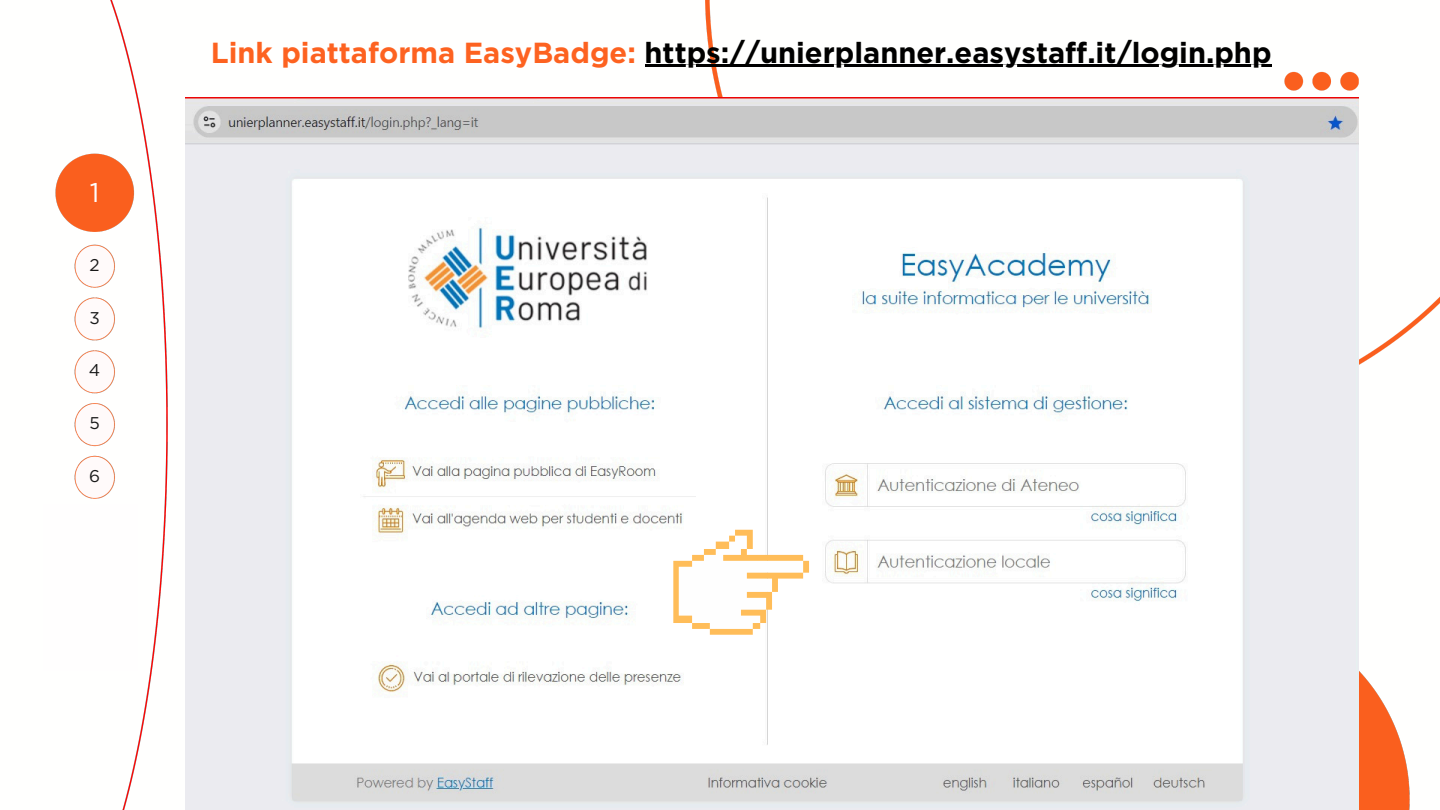
<style>
.page{position:relative;width:1440px;height:810px;background:#fff}
.page>*{position:absolute;margin:0;border:0;box-sizing:border-box;transform-origin:0 0}
.t1{font:700 29px "Gotham";color:#000}
.t2{font:27px "Gotham";color:#fffefe}
.t3{font:17px "Gotham";color:#191919}
.s1{color:#fd6220}
</style>
<div class="page">
<img style="left:55px;top:0;width:113px;height:810px">
<img style="left:1359px;top:671px;width:51px;height:139px">
<img style="left:701px;top:0;width:739px;height:365px">
<img style="left:186px;top:98px;width:1173px;height:712px">
<svg style="left:673px;top:530px;width:136px;height:105px"></svg>
<div style="left:44px;top:504px;width:94px;height:166px;background:#fffefe"></div>
<hr style="left:645px;top:65px;width:627px;height:2px;background:#000">
<p class="t2" style="left:90px;top:177px;width:11px">1</p>
<p class="t3" style="left:90px;top:255px;width:12px">2</p>
<p class="t3" style="left:89px;top:307px;width:12px">3</p>
<p class="t3" style="left:89px;top:360px;width:13px">4</p>
<p class="t3" style="left:89px;top:413px;width:12px">5</p>
<p class="t3" style="left:89px;top:465px;width:12px">6</p>
<p class="t1" style="left:211px;top:35px;width:1062px"><span class="s1">Link piattaforma EasyBadge:</span> https://unierplanner.easystaff.it/login.php</p>
</div>
